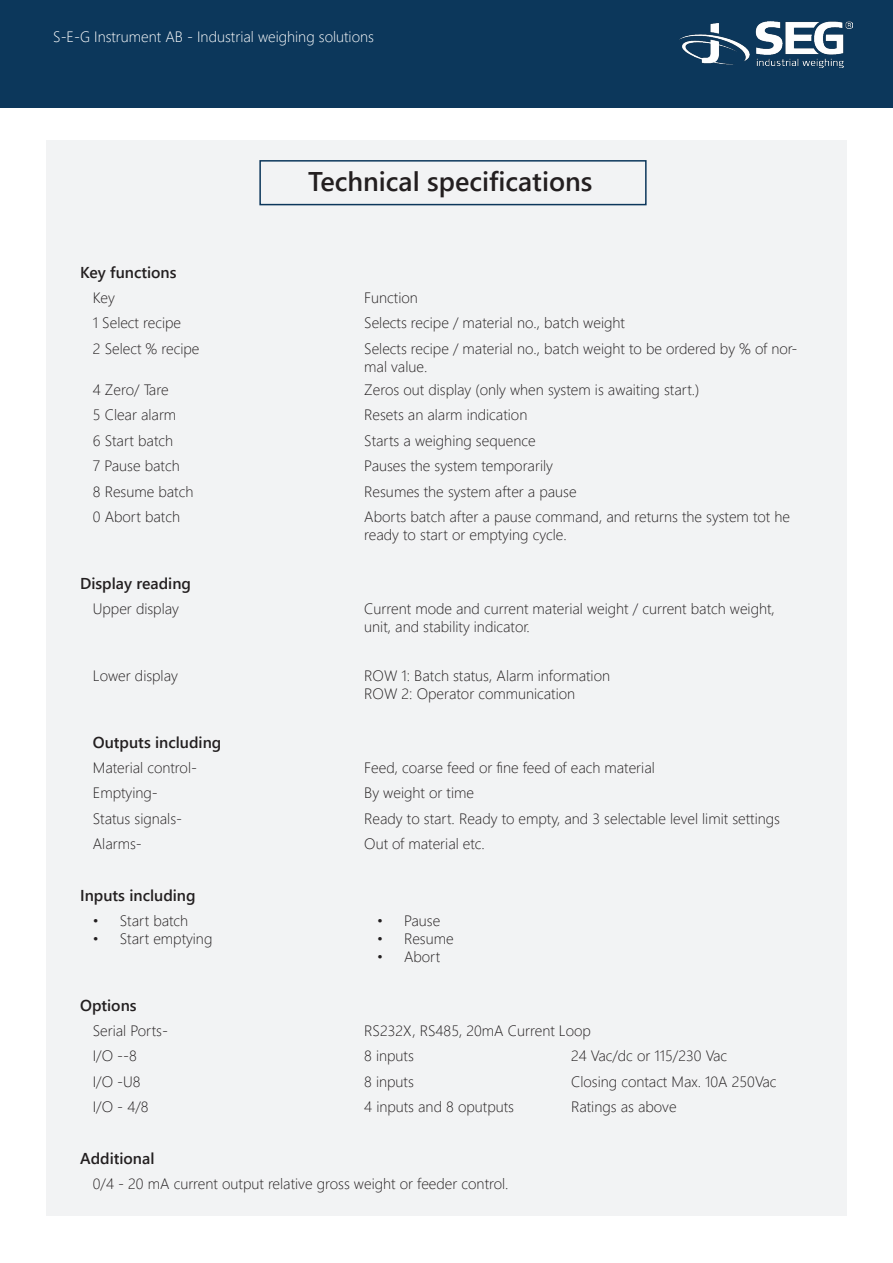
<style>
.page{position:relative;width:893px;height:1263px;background:#fff}
.page>*{position:absolute;margin:0;border:0;box-sizing:border-box;transform-origin:0 0}
.t1{font:600 27px "Segoe UI";color:#231f20}
.t2{font:600 15.75px "Segoe UI";color:#231f20}
.t3{font:300 15px/18px "Segoe UI";color:#231f20}
.t4{font:300 15px "Segoe UI";color:#fff}
</style>
<div class="page">
<div style="left:0;top:0;width:893px;height:107px;background:#0c375b"></div>
<img style="left:680px;top:21px;width:173px;height:46px">
<div style="left:46px;top:140px;width:801px;height:1076px;background:#f2f3f4"></div>
<div style="left:259px;top:160px;width:388px;height:45px;border:2px solid #0c375b"></div>
<p class="t4" style="left:53px;top:22px;width:322px">S-E-G Instrument AB - Industrial weighing solutions</p>
<p class="t1" style="left:308px;top:156px;width:286px">Technical specifications</p>
<p class="t2" style="left:80px;top:257px;width:98px">Key functions</p>
<p class="t3" style="left:93px;top:287px;width:23px">Key</p>
<p class="t3" style="left:364px;top:287px;width:55px">Function</p>
<p class="t3" style="left:93px;top:313px;width:90px">1 Select recipe</p>
<p class="t3" style="left:364px;top:313px;width:262px">Selects recipe / material no., batch weight</p>
<p class="t3" style="left:93px;top:338px;width:108px">2 Select % recipe</p>
<p class="t3" style="left:364px;top:338px;width:435px">Selects recipe / material no., batch weight to be ordered by % of nor&shy;mal value.</p>
<p class="t3" style="left:93px;top:379px;width:77px">4 Zero/ Tare</p>
<p class="t3" style="left:364px;top:379px;width:337px">Zeros out display (only when system is awaiting start.)</p>
<p class="t3" style="left:93px;top:404px;width:85px">5 Clear alarm</p>
<p class="t3" style="left:364px;top:404px;width:165px">Resets an alarm indication</p>
<p class="t3" style="left:93px;top:430px;width:82px">6 Start batch</p>
<p class="t3" style="left:364px;top:430px;width:173px">Starts a weighing sequence</p>
<p class="t3" style="left:93px;top:455px;width:88px">7 Pause batch</p>
<p class="t3" style="left:364px;top:455px;width:190px">Pauses the system temporarily</p>
<p class="t3" style="left:93px;top:481px;width:102px">8 Resume batch</p>
<p class="t3" style="left:364px;top:481px;width:214px">Resumes the system after a pause</p>
<p class="t3" style="left:93px;top:506px;width:89px">0 Abort batch</p>
<p class="t3" style="left:364px;top:506px;width:427px">Aborts batch after a pause command, and returns the system tot he ready to start or emptying cycle.</p>
<p class="t2" style="left:80px;top:569px;width:112px">Display reading</p>
<p class="t3" style="left:93px;top:598px;width:88px">Upper display</p>
<p class="t3" style="left:364px;top:598px;width:412px">Current mode and current material weight / current batch weight, unit, and stability indicator.</p>
<p class="t3" style="left:93px;top:665px;width:87px">Lower display</p>
<p class="t3" style="left:364px;top:665px;width:247px">ROW 1: Batch status, Alarm information</p>
<p class="t3" style="left:364px;top:683px;width:213px">ROW 2: Operator communication</p>
<p class="t2" style="left:93px;top:727px;width:130px">Outputs including</p>
<p class="t3" style="left:93px;top:757px;width:106px">Material control-</p>
<p class="t3" style="left:364px;top:757px;width:292px">Feed, coarse feed or fine feed of each material</p>
<p class="t3" style="left:93px;top:782px;width:66px">Emptying-</p>
<p class="t3" style="left:364px;top:782px;width:111px">By weight or time</p>
<p class="t3" style="left:93px;top:808px;width:91px">Status signals-</p>
<p class="t3" style="left:364px;top:808px;width:417px">Ready to start. Ready to empty, and 3 selectable level limit settings</p>
<p class="t3" style="left:93px;top:833px;width:50px">Alarms-</p>
<p class="t3" style="left:364px;top:833px;width:122px">Out of material etc.</p>
<p class="t2" style="left:80px;top:880px;width:117px">Inputs including</p>
<p class="t3" style="left:93px;top:910px;width:97px">• Start batch</p>
<p class="t3" style="left:93px;top:928px;width:121px">• Start emptying</p>
<p class="t3" style="left:377px;top:910px;width:65px">• Pause</p>
<p class="t3" style="left:377px;top:928px;width:78px">• Resume</p>
<p class="t3" style="left:377px;top:946px;width:65px">• Abort</p>
<p class="t2" style="left:80px;top:990px;width:58px">Options</p>
<p class="t3" style="left:93px;top:1020px;width:77px">Serial Ports-</p>
<p class="t3" style="left:364px;top:1020px;width:228px">RS232X, RS485, 20mA Current Loop</p>
<p class="t3" style="left:93px;top:1045px;width:46px">I/O --8</p>
<p class="t3" style="left:364px;top:1045px;width:51px">8 inputs</p>
<p class="t3" style="left:571px;top:1045px;width:158px">24 Vac/dc or 115/230 Vac</p>
<p class="t3" style="left:93px;top:1071px;width:49px">I/O -U8</p>
<p class="t3" style="left:364px;top:1071px;width:51px">8 inputs</p>
<p class="t3" style="left:571px;top:1071px;width:207px">Closing contact Max. 10A 250Vac</p>
<p class="t3" style="left:93px;top:1096px;width:57px">I/O - 4/8</p>
<p class="t3" style="left:364px;top:1096px;width:151px">4 inputs and 8 oputputs</p>
<p class="t3" style="left:571px;top:1096px;width:107px">Ratings as above</p>
<p class="t2" style="left:80px;top:1143px;width:76px">Additional</p>
<p class="t3" style="left:93px;top:1173px;width:417px">0/4 - 20 mA current output relative gross weight or feeder control.</p>
</div>
